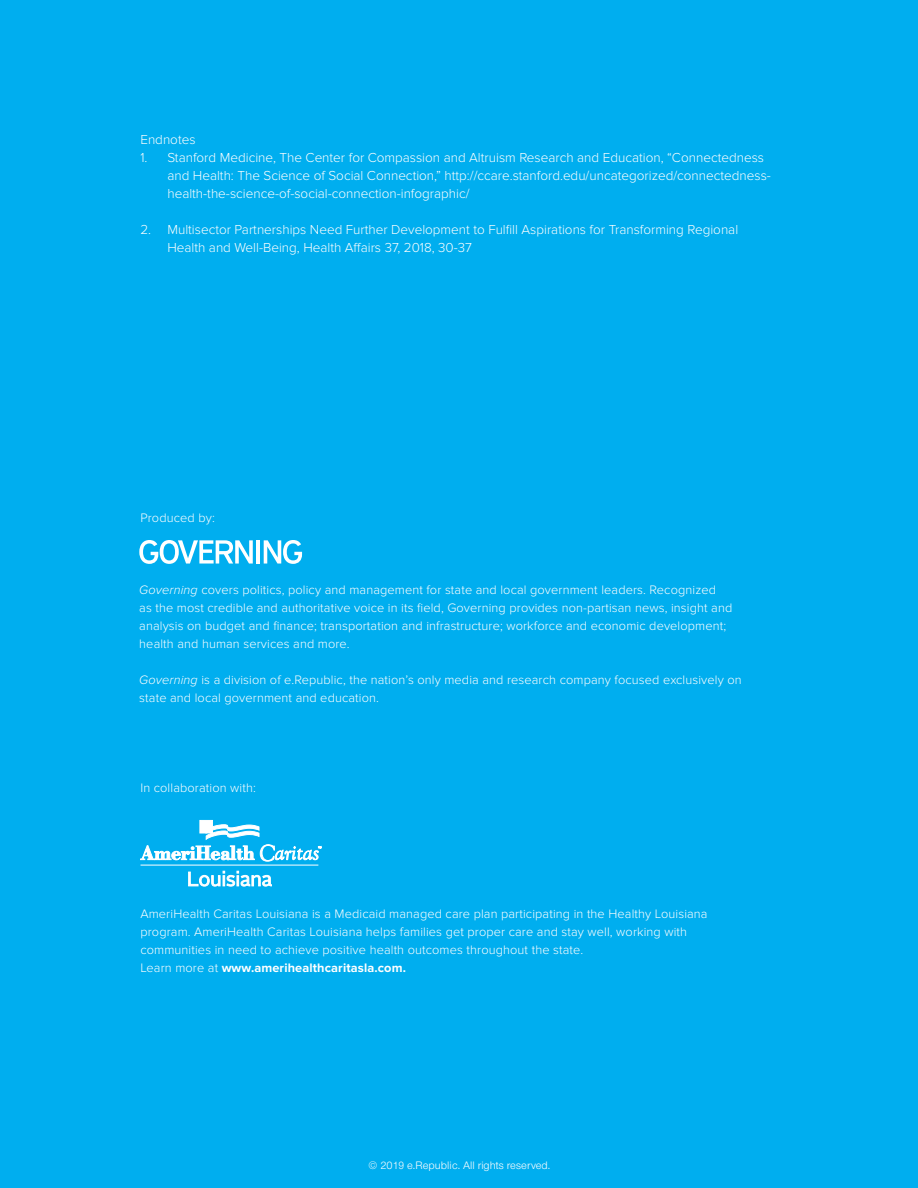
<style>
.page{position:relative;width:918px;height:1188px;background:#00aeef}
.page>*{position:absolute;margin:0;border:0;box-sizing:border-box;transform-origin:0 0}
.t1{font:300 13.5px/18px "Proxima Nova";color:#fff}
.t2{font:300 12.75px/18px "Proxima Nova";letter-spacing:.01em;color:#fff}
.t3{font:11.25px "Nimbus San Nov";letter-spacing:.005em;color:#fff}
.s1{font-style:italic}
.s2{font-weight:700}
</style>
<div class="page">
<div style="left:200px;top:820px;width:13px;height:13px;background:#fff"></div>
<svg style="left:188px;top:871px;width:84px;height:15px"></svg>
<hr style="left:141px;top:865px;width:177px;height:1px;background:#fff">
<svg style="left:140px;top:824px;width:181px;height:37px"></svg>
<svg style="left:139px;top:540px;width:114px;height:24px"></svg>
<svg style="left:264px;top:540px;width:38px;height:24px"></svg>
<hr style="left:256px;top:540px;width:4px;height:24px;background:#fff">
<p class="t1" style="left:140px;top:131px;width:57px">Endnotes</p>
<p class="t1" style="left:167px;top:149px;width:605px;text-indent:-27px">1. Stanford Medicine, The Center for Compassion and Altruism Research and Education, “Connectedness and Health: The Science of Social Connection,” http://ccare.stanford.edu/uncategorized/connectedness&shy;health-the-science-of-social-connection-infographic/</p>
<p class="t1" style="left:167px;top:221px;width:572px;text-indent:-27px">2. Multisector Partnerships Need Further Development to Fulfill Aspirations for Transforming Regional<br>Health and Well-Being, Health Affairs 37, 2018, 30-37</p>
<p class="t2" style="left:140px;top:509px;width:76px">Produced by:</p>
<p class="t2" style="left:139px;top:581px;width:594px"><span class="s1">Governing</span> covers politics, policy and management for state and local government leaders. Recognized<br>as the most credible and authoritative voice in its field, Governing provides non-partisan news, insight and analysis on budget and finance; transportation and infrastructure; workforce and economic development; health and human services and more.</p>
<p class="t2" style="left:139px;top:671px;width:604px"><span class="s1">Governing</span> is a division of e.Republic, the nation’s only media and research company focused exclusively on state and local government and education.</p>
<p class="t2" style="left:140px;top:779px;width:117px">In collaboration with:</p>
<p class="t2" style="left:140px;top:905px;width:569px">AmeriHealth Caritas Louisiana is a Medicaid managed care plan participating in the Healthy Louisiana program. AmeriHealth Caritas Louisiana helps families get proper care and stay well, working with communities in need to achieve positive health outcomes throughout the state.<br>Learn more at <span class="s2">www.amerihealthcaritasla.com.</span></p>
<p class="t3" style="left:369px;top:1158px;width:183px">© 2019 e.Republic. All rights reserved.</p>
</div>
